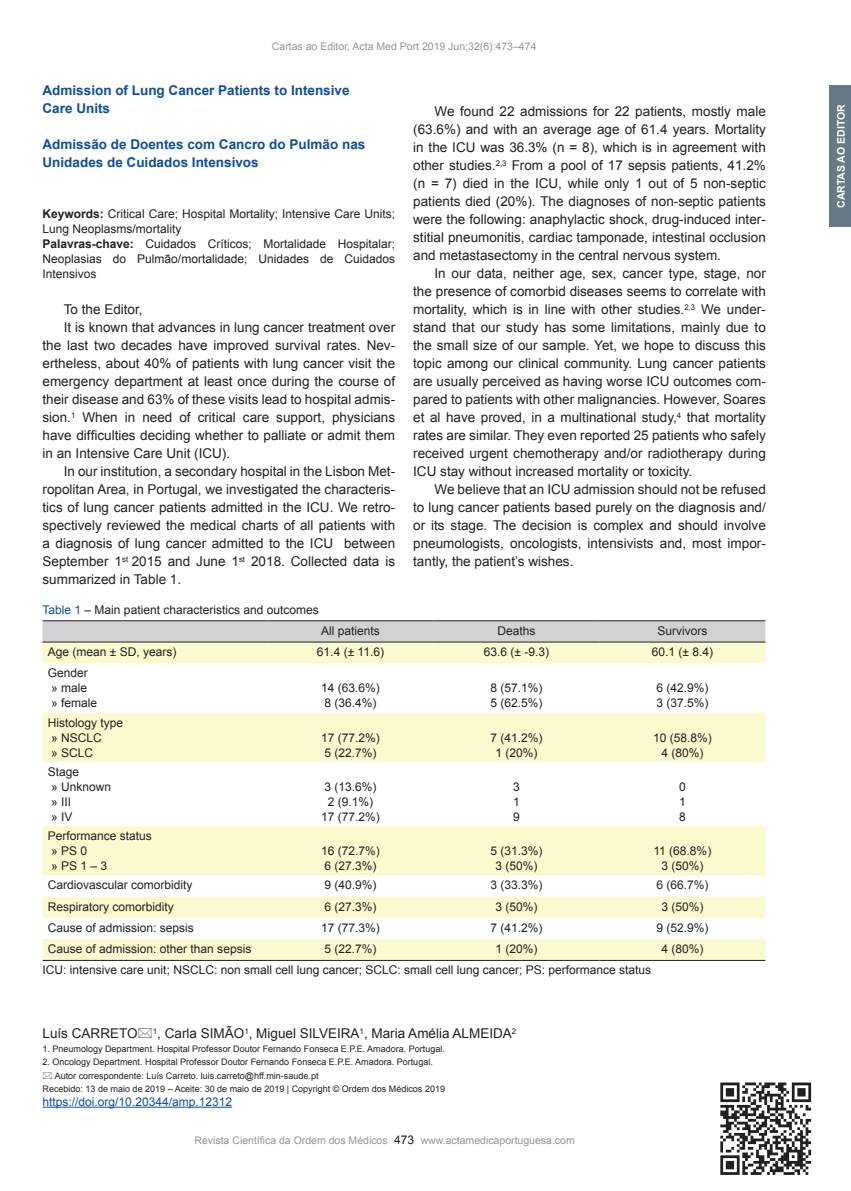
<style>
.page{position:relative;width:851px;height:1191px;background:#fff}
.page>*{position:absolute;margin:0;border:0;box-sizing:border-box;transform-origin:0 0}
.t1{font:13.5px/18px "Arial";color:#231f20;text-align:justify}
.t2{font:700 13.5px/18px "Arial";color:#0d4da1}
.t3{font:12px/15px "Arial";color:#231f20}
.t4{font:12px "Arial";color:#0d4da1}
.t5{font:10.5px "Arial";color:#939598}
.t6{font:700 10.5px "Arial";color:#fff}
.t7{font:9px "Arial";color:#231f20}
.s1{font-weight:700}
.s2{color:#0d4da1}
.s3{font-size:12px;color:#231f20}
</style>
<div class="page">
<div style="left:829px;top:85px;width:21px;height:142px;background:#667985"></div>
<hr style="left:43px;top:1106px;width:189px;height:1px;background:#0d4da1">
<img style="left:720px;top:1082px;width:92px;height:93px">
<div style="left:43px;top:621px;width:722px;height:20px;background:#d1d2d4"></div>
<svg style="left:43px;top:642px;width:722px;height:318px;fill:#fbf9d4"></svg>
<hr style="left:43px;top:620px;width:224px;height:1px;background:#231f20">
<hr style="left:267px;top:620px;width:166px;height:1px;background:#231f20">
<hr style="left:433px;top:620px;width:166px;height:1px;background:#231f20">
<hr style="left:599px;top:620px;width:166px;height:1px;background:#231f20">
<hr style="left:43px;top:641px;width:224px;height:1px;background:#231f20">
<hr style="left:267px;top:641px;width:166px;height:1px;background:#231f20">
<hr style="left:433px;top:641px;width:166px;height:1px;background:#231f20">
<hr style="left:599px;top:641px;width:166px;height:1px;background:#231f20">
<hr style="left:43px;top:960px;width:224px;height:1px;background:#231f20">
<hr style="left:267px;top:960px;width:166px;height:1px;background:#231f20">
<hr style="left:433px;top:960px;width:166px;height:1px;background:#231f20">
<hr style="left:599px;top:960px;width:166px;height:1px;background:#231f20">
<p class="t5" style="left:272px;top:40px;width:266px">Cartas ao Editor, Acta Med Port 2019 Jun;32(6):473–474</p>
<p class="t2" style="left:43px;top:82px;width:308px">Admission of Lung Cancer Patients to Intensive<br>Care Units</p>
<p class="t2" style="left:43px;top:136px;width:324px">Admissão de Doentes com Cancro do Pulmão nas<br>Unidades de Cuidados Intensivos</p>
<p class="t1" style="left:413px;top:103px;width:354px;text-indent:21px">We found 22 admissions for 22 patients, mostly male (63.6%) and with an average age of 61.4 years. Mortality in the ICU was 36.3% (n = 8), which is in agreement with other studies.<sup>2,3</sup> From a pool of 17 sepsis patients, 41.2% (n = 7) died in the ICU, while only 1 out of 5 non-septic patients died (20%). The diagnoses of non-septic patients were the following: anaphylactic shock, drug-induced inter&shy;stitial pneumonitis, cardiac tamponade, intestinal occlusion and metastasectomy in the central nervous system.</p>
<p class="t1" style="left:413px;top:265px;width:354px;text-indent:21px">In our data, neither age, sex, cancer type, stage, nor the presence of comorbid diseases seems to correlate with mortality, which is in line with other studies.<sup>2,3</sup> We under&shy;stand that our study has some limitations, mainly due to the small size of our sample. Yet, we hope to discuss this topic among our clinical community. Lung cancer patients are usually perceived as having worse ICU outcomes com&shy;pared to patients with other malignancies. However, Soares et al have proved, in a multinational study,<sup>4</sup> that mortality rates are similar. They even reported 25 patients who safely received urgent chemotherapy and/or radiotherapy during ICU stay without increased mortality or toxicity.</p>
<p class="t1" style="left:413px;top:481px;width:354px;text-indent:21px">We believe that an ICU admission should not be refused to lung cancer patients based purely on the diagnosis and/ or its stage. The decision is complex and should involve pneumologists, oncologists, intensivists and, most impor&shy;tantly, the patient’s wishes.</p>
<p class="t3" style="left:43px;top:207px;width:354px"><span class="s1">Keywords:</span> Critical Care; Hospital Mortality; Intensive Care Units; Lung Neoplasms/mortality<br><span class="s1">Palavras-chave:</span> Cuidados Críticos; Mortalidade Hospitalar; Neoplasias do Pulmão/mortalidade; Unidades de Cuidados Intensivos</p>
<p class="t1" style="left:64px;top:301px;width:80px">To the Editor,</p>
<p class="t1" style="left:64px;top:319px;width:333px">It is known that advances in lung cancer treatment over</p>
<p class="t1" style="left:43px;top:337px;width:354px">the last two decades have improved survival rates. Nev-</p>
<p class="t1" style="left:43px;top:355px;width:354px">ertheless, about 40% of patients with lung cancer visit the</p>
<p class="t1" style="left:43px;top:373px;width:354px">emergency department at least once during the course of</p>
<p class="t1" style="left:43px;top:391px;width:354px">their disease and 63% of these visits lead to hospital admis-</p>
<p class="t1" style="left:43px;top:409px;width:354px">sion.<sup>1</sup> When in need of critical care support, physicians</p>
<p class="t1" style="left:43px;top:427px;width:354px">have difficulties deciding whether to palliate or admit them</p>
<p class="t1" style="left:43px;top:445px;width:189px">in an Intensive Care Unit (ICU).</p>
<p class="t1" style="left:64px;top:463px;width:333px">In our institution, a secondary hospital in the Lisbon Met-</p>
<p class="t1" style="left:43px;top:481px;width:354px">ropolitan Area, in Portugal, we investigated the characteris-</p>
<p class="t1" style="left:43px;top:499px;width:354px">tics of lung cancer patients admitted in the ICU. We retro-</p>
<p class="t1" style="left:43px;top:517px;width:354px">spectively reviewed the medical charts of all patients with</p>
<p class="t1" style="left:43px;top:535px;width:354px">a diagnosis of lung cancer admitted to the ICU between</p>
<p class="t1" style="left:43px;top:553px;width:354px">September 1<sup>st</sup> 2015 and June 1<sup>st</sup> 2018. Collected data is</p>
<p class="t1" style="left:43px;top:571px;width:140px">summarized in Table 1.</p>
<p class="t3" style="left:43px;top:603px;width:278px"><span class="s2">Table 1</span> – Main patient characteristics and outcomes</p>
<p class="t3" style="left:321px;top:623px;width:60px">All patients</p>
<p class="t3" style="left:497px;top:623px;width:40px">Deaths</p>
<p class="t3" style="left:657px;top:623px;width:52px">Survivors</p>
<p class="t3" style="left:48px;top:644px;width:130px">Age (mean ± SD, years)</p>
<p class="t3" style="left:317px;top:644px;width:69px">61.4 (± 11.6)</p>
<p class="t3" style="left:483px;top:644px;width:67px">63.6 (± -9.3)</p>
<p class="t3" style="left:651px;top:644px;width:63px">60.1 (± 8.4)</p>
<p class="t3" style="left:48px;top:665px;width:51px">Gender » male<br>» female</p>
<p class="t3" style="left:321px;top:680px;width:60px">14 (63.6%)<br>8 (36.4%)</p>
<p class="t3" style="left:490px;top:680px;width:54px">8 (57.1%)<br>5 (62.5%)</p>
<p class="t3" style="left:656px;top:680px;width:54px">6 (42.9%)<br>3 (37.5%)</p>
<p class="t3" style="left:48px;top:715px;width:77px">Histology type » NSCLC<br>» SCLC</p>
<p class="t3" style="left:48px;top:764px;width:65px">Stage<br>» Unknown » III<br>» IV</p>
<p class="t3" style="left:48px;top:828px;width:106px">Performance status » PS 0<br>» PS 1 – 3</p>
<p class="t3" style="left:321px;top:730px;width:60px">17 (77.2%)<br>5 (22.7%)</p>
<p class="t3" style="left:490px;top:730px;width:54px;text-align:center">7 (41.2%)<br>1 (20%)</p>
<p class="t3" style="left:653px;top:730px;width:60px;text-align:center">10 (58.8%)<br>4 (80%)</p>
<p class="t3" style="left:321px;top:779px;width:60px;text-align:center">3 (13.6%)<br>2 (9.1%)<br>17 (77.2%)</p>
<p class="t3" style="left:513px;top:779px;width:8px;text-align:justify">3<br>1<br>9</p>
<p class="t3" style="left:679px;top:779px;width:8px;text-align:justify">0<br>1<br>8</p>
<p class="t3" style="left:321px;top:843px;width:60px">16 (72.7%)<br>6 (27.3%)</p>
<p class="t3" style="left:490px;top:843px;width:54px;text-align:center">5 (31.3%)<br>3 (50%)</p>
<p class="t3" style="left:653px;top:843px;width:59px;text-align:center">11 (68.8%)<br>3 (50%)</p>
<p class="t3" style="left:48px;top:877px;width:146px">Cardiovascular comorbidity</p>
<p class="t3" style="left:324px;top:877px;width:54px">9 (40.9%)</p>
<p class="t3" style="left:490px;top:877px;width:54px">3 (33.3%)</p>
<p class="t3" style="left:656px;top:877px;width:54px">6 (66.7%)</p>
<p class="t3" style="left:48px;top:899px;width:128px">Respiratory comorbidity</p>
<p class="t3" style="left:324px;top:899px;width:54px">6 (27.3%)</p>
<p class="t3" style="left:495px;top:899px;width:44px">3 (50%)</p>
<p class="t3" style="left:661px;top:899px;width:44px">3 (50%)</p>
<p class="t3" style="left:48px;top:920px;width:148px">Cause of admission: sepsis</p>
<p class="t3" style="left:321px;top:920px;width:60px">17 (77.3%)</p>
<p class="t3" style="left:490px;top:920px;width:54px">7 (41.2%)</p>
<p class="t3" style="left:656px;top:920px;width:54px">9 (52.9%)</p>
<p class="t3" style="left:48px;top:941px;width:205px">Cause of admission: other than sepsis</p>
<p class="t3" style="left:324px;top:941px;width:54px">5 (22.7%)</p>
<p class="t3" style="left:495px;top:941px;width:44px">1 (20%)</p>
<p class="t3" style="left:661px;top:941px;width:44px">4 (80%)</p>
<p class="t3" style="left:43px;top:962px;width:610px">ICU: intensive care unit; NSCLC: non small cell lung cancer; SCLC: small cell lung cancer; PS: performance status</p>
<p class="t1" style="left:43px;top:1024px;width:475px">Luís CARRETO <sup>1</sup>, Carla SIMÃO<sup>1</sup>, Miguel SILVEIRA<sup>1</sup>, Maria Amélia ALMEIDA<sup>2</sup></p>
<p class="t7" style="left:43px;top:1042px;width:404px">1. Pneumology Department. Hospital Professor Doutor Fernando Fonseca E.P.E. Amadora. Portugal.</p>
<p class="t7" style="left:43px;top:1056px;width:392px">2. Oncology Department. Hospital Professor Doutor Fernando Fonseca E.P.E. Amadora. Portugal.</p>
<p class="t7" style="left:55px;top:1069px;width:265px">Autor correspondente: Luís Carreto. luis.carreto@hff.min-saude.pt</p>
<p class="t7" style="left:43px;top:1083px;width:404px">Recebido: 13 de maio de 2019 – Aceite: 30 de maio de 2019 | Copyright © Ordem dos Médicos 2019</p>
<p class="t4" style="left:43px;top:1093px;width:191px">https://doi.org/10.20344/amp.12312</p>
<p class="t5" style="left:194px;top:1133px;width:382px">Revista Científica da Ordem dos Médicos <span class="s3">473</span> www.actamedicaportuguesa.com</p>
<p class="t6" style="left:834px;top:208px;width:105px;rotate:-90deg">CARTAS AO EDITOR</p>
</div>
